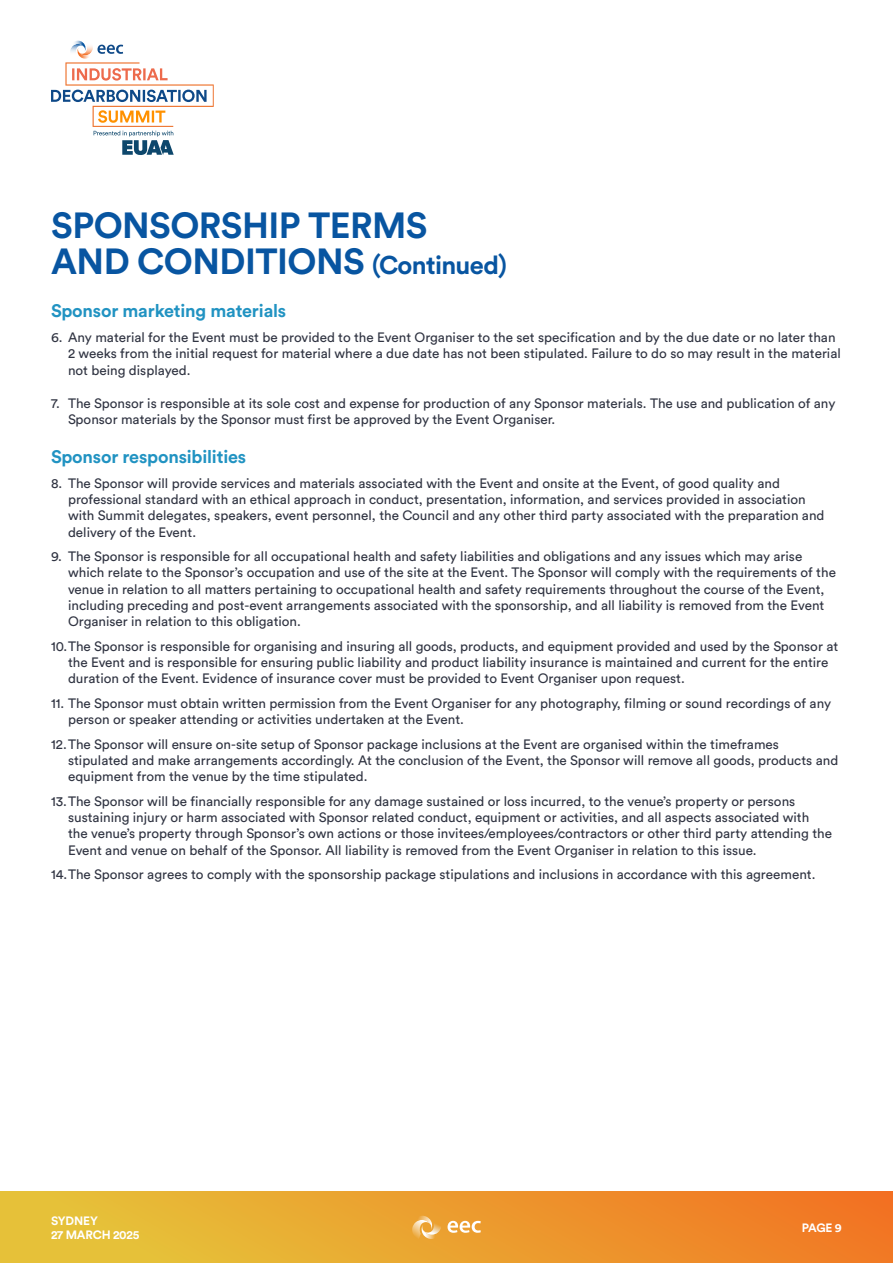
<style>
.page{position:relative;width:893px;height:1263px;background:#fff}
.page>*{position:absolute;margin:0;border:0;box-sizing:border-box;transform-origin:0 0}
.t1{font:700 36px/36px "Circular Std";letter-spacing:-.015em;color:#0855a1}
.t2{font:700 18px "Circular Std";letter-spacing:-.01em;color:#2193c2}
.t3{font:13.5px/16.2px "Circular Std";color:#303442}
.t4{font:700 12px/14.4px "Circular Std";letter-spacing:-.015em;color:#fff}
.s1{font-size:25.5px}
</style>
<div class="page">
<div style="left:0;top:1191px;width:893px;height:72px;background:linear-gradient(to right,#e5c93b,#f27523)"></div>
<svg style="left:448px;top:1221px;width:33px;height:12px"></svg>
<svg style="left:412px;top:1215px;width:30px;height:24px"></svg>
<svg style="left:97px;top:45px;width:26px;height:9px"></svg>
<img style="left:79px;top:40px;width:14px;height:8px">
<img style="left:84px;top:48px;width:9px;height:11px">
<img style="left:84px;top:49px;width:9px;height:6px">
<img style="left:77px;top:52px;width:7px;height:7px">
<img style="left:70px;top:41px;width:17px;height:11px">
<svg style="left:73px;top:44px;width:11px;height:3px"></svg>
<svg style="left:51px;top:62px;width:163px;height:93px"></svg>
<h1 class="t1" style="left:51px;top:206px;width:457px">SPONSORSHIP TERMS<br>AND CONDITIONS <span class="s1">(Continued)</span></h1>
<h2 class="t2" style="left:51px;top:299px;width:237px">Sponsor marketing materials</h2>
<p class="t3" style="left:68px;top:329px;width:774px;text-indent:-17px">6. Any material for the Event must be provided to the Event Organiser to the set specification and by the due date or no later than<br>2 weeks from the initial request for material where a due date has not been stipulated. Failure to do so may result in the material not being displayed.</p>
<p class="t3" style="left:68px;top:395px;width:769px;text-indent:-17px">7. The Sponsor is responsible at its sole cost and expense for production of any Sponsor materials. The use and publication of any<br>Sponsor materials by the Sponsor must first be approved by the Event Organiser.</p>
<h2 class="t2" style="left:51px;top:445px;width:197px">Sponsor responsibilities</h2>
<p class="t3" style="left:68px;top:475px;width:758px;text-indent:-17px">8. The Sponsor will provide services and materials associated with the Event and onsite at the Event, of good quality and professional standard with an ethical approach in conduct, presentation, information, and services provided in association with Summit delegates, speakers, event personnel, the Council and any other third party associated with the preparation and delivery of the Event.</p>
<p class="t3" style="left:68px;top:548px;width:769px;text-indent:-17px">9. The Sponsor is responsible for all occupational health and safety liabilities and obligations and any issues which may arise which relate to the Sponsor’s occupation and use of the site at the Event. The Sponsor will comply with the requirements of the venue in relation to all matters pertaining to occupational health and safety requirements throughout the course of the Event, including preceding and post-event arrangements associated with the sponsorship, and all liability is removed from the Event Organiser in relation to this obligation.</p>
<p class="t3" style="left:68px;top:638px;width:772px;text-indent:-17px">10.The Sponsor is responsible for organising and insuring all goods, products, and equipment provided and used by the Sponsor at the Event and is responsible for ensuring public liability and product liability insurance is maintained and current for the entire duration of the Event. Evidence of insurance cover must be provided to Event Organiser upon request.</p>
<p class="t3" style="left:68px;top:695px;width:765px;text-indent:-17px">11. The Sponsor must obtain written permission from the Event Organiser for any photography, filming or sound recordings of any person or speaker attending or activities undertaken at the Event.</p>
<p class="t3" style="left:68px;top:736px;width:772px;text-indent:-17px">12.The Sponsor will ensure on-site setup of Sponsor package inclusions at the Event are organised within the timeframes stipulated and make arrangements accordingly. At the conclusion of the Event, the Sponsor will remove all goods, products and equipment from the venue by the time stipulated.</p>
<p class="t3" style="left:68px;top:793px;width:765px;text-indent:-17px">13.The Sponsor will be financially responsible for any damage sustained or loss incurred, to the venue’s property or persons sustaining injury or harm associated with Sponsor related conduct, equipment or activities, and all aspects associated with the venue’s property through Sponsor’s own actions or those invitees/employees/contractors or other third party attending the Event and venue on behalf of the Sponsor. All liability is removed from the Event Organiser in relation to this issue.</p>
<p class="t3" style="left:51px;top:866px;width:766px">14.The Sponsor agrees to comply with the sponsorship package stipulations and inclusions in accordance with this agreement.</p>
<p class="t4" style="left:51px;top:1213px;width:90px">SYDNEY<br>27 MARCH 2025</p>
<p class="t4" style="left:802px;top:1220px;width:42px">PAGE 9</p>
</div>
